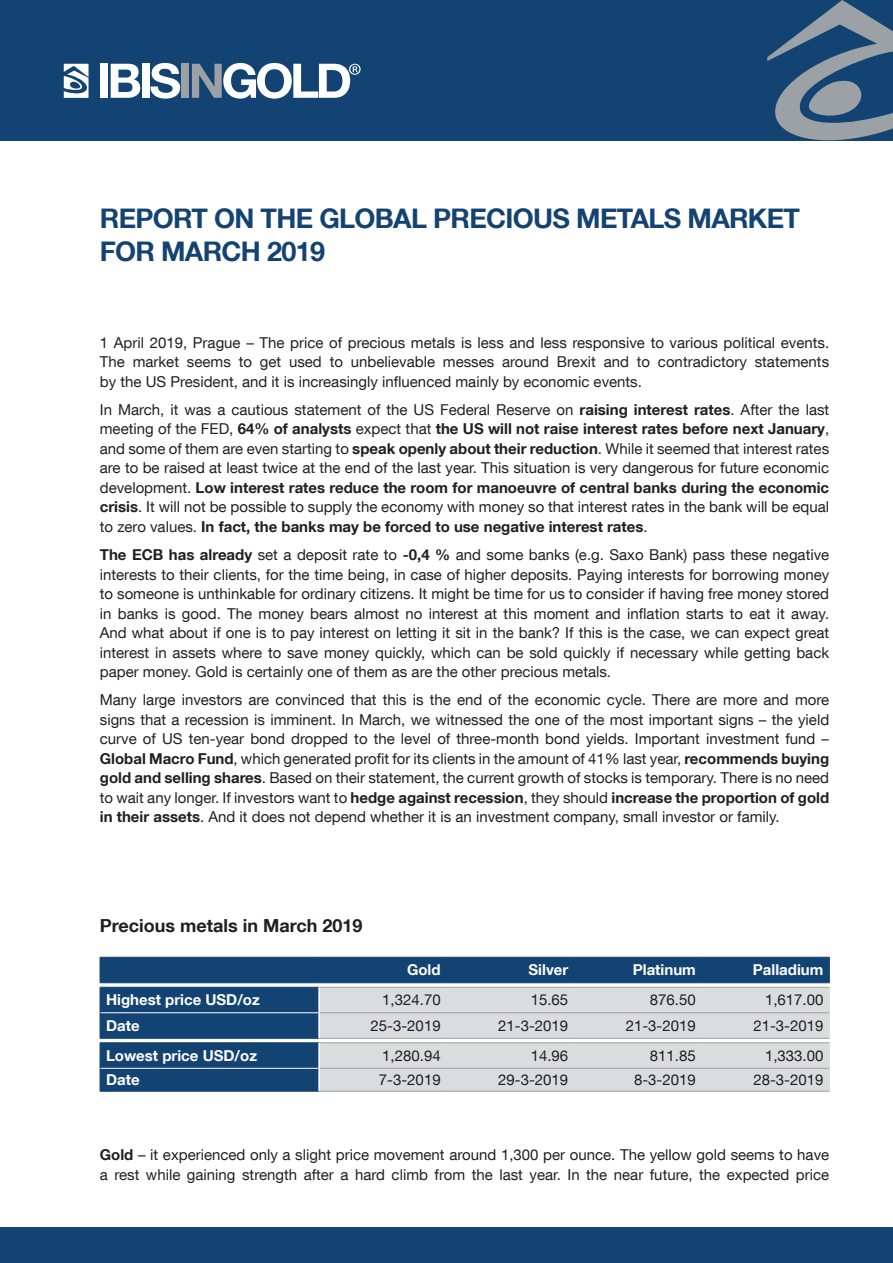
<style>
.page{position:relative;width:893px;height:1263px;background:#fff}
.page>*{position:absolute;margin:0;border:0;box-sizing:border-box;transform-origin:0 0}
.t1{font:700 27px/32.4px "Helvetica Neue LT Com";letter-spacing:-.025em;color:#134372}
.t2{font:700 18px "Helvetica Neue LT Com";color:#231f20}
.t3{font:15px/19.5px "Helvetica Neue LT Com";color:#231f20;text-align:justify}
.t4{font:700 15px "Helvetica Neue LT Com";color:#fff}
.s1{font-weight:700}
</style>
<div class="page">
<div style="left:0;top:0;width:893px;height:140px;background:#134372"></div>
<div style="left:181px;top:64px;width:8px;height:34px;background:#9ba1a4"></div>
<div style="left:100px;top:64px;width:8px;height:34px;background:#fff"></div>
<svg style="left:111px;top:64px;width:29px;height:34px"></svg>
<div style="left:142px;top:64px;width:8px;height:34px;background:#fff"></div>
<svg style="left:150px;top:63px;width:30px;height:36px"></svg>
<svg style="left:64px;top:64px;width:25px;height:34px"></svg>
<svg style="left:192px;top:63px;width:169px;height:36px"></svg>
<svg style="left:767px;top:0;width:126px;height:141px"></svg>
<div style="left:0;top:1227px;width:893px;height:36px;background:#134372"></div>
<svg style="left:101px;top:958px;width:728px;height:133px;background:#26527d"></svg>
<svg style="left:319px;top:988px;width:510px;height:103px;background:#dadcdd"></svg>
<hr style="left:100px;top:1012px;width:218px;height:1px;background:#fff">
<hr style="left:100px;top:1068px;width:218px;height:1px;background:#fff">
<hr style="left:100px;top:1042px;width:219px;height:1px;background:#134372">
<hr style="left:100px;top:1091px;width:219px;height:1px;background:#134372">
<hr style="left:100px;top:987px;width:219px;height:1px;background:#134372">
<hr style="left:100px;top:1038px;width:219px;height:1px;background:#134372">
<hr style="left:319px;top:987px;width:128px;height:1px;background:#9ba1a4">
<hr style="left:447px;top:987px;width:127px;height:1px;background:#9ba1a4">
<hr style="left:574px;top:987px;width:128px;height:1px;background:#9ba1a4">
<hr style="left:702px;top:987px;width:128px;height:1px;background:#9ba1a4">
<hr style="left:320px;top:1012px;width:127px;height:1px;background:#9ba1a4">
<hr style="left:447px;top:1012px;width:127px;height:1px;background:#9ba1a4">
<hr style="left:574px;top:1012px;width:128px;height:1px;background:#9ba1a4">
<hr style="left:702px;top:1012px;width:127px;height:1px;background:#9ba1a4">
<hr style="left:319px;top:1038px;width:128px;height:1px;background:#9ba1a4">
<hr style="left:447px;top:1038px;width:127px;height:1px;background:#9ba1a4">
<hr style="left:574px;top:1038px;width:128px;height:1px;background:#9ba1a4">
<hr style="left:702px;top:1038px;width:128px;height:1px;background:#9ba1a4">
<hr style="left:319px;top:1042px;width:128px;height:1px;background:#9ba1a4">
<hr style="left:447px;top:1042px;width:127px;height:1px;background:#9ba1a4">
<hr style="left:574px;top:1042px;width:128px;height:1px;background:#9ba1a4">
<hr style="left:702px;top:1042px;width:128px;height:1px;background:#9ba1a4">
<hr style="left:320px;top:1068px;width:127px;height:1px;background:#9ba1a4">
<hr style="left:447px;top:1068px;width:127px;height:1px;background:#9ba1a4">
<hr style="left:574px;top:1068px;width:128px;height:1px;background:#9ba1a4">
<hr style="left:702px;top:1068px;width:127px;height:1px;background:#9ba1a4">
<hr style="left:319px;top:1091px;width:128px;height:1px;background:#9ba1a4">
<hr style="left:447px;top:1091px;width:127px;height:1px;background:#9ba1a4">
<hr style="left:574px;top:1091px;width:128px;height:1px;background:#9ba1a4">
<hr style="left:702px;top:1091px;width:128px;height:1px;background:#9ba1a4">
<hr style="left:100px;top:957px;width:219px;height:1px;background:#134372">
<hr style="left:319px;top:957px;width:128px;height:1px;background:#134372">
<hr style="left:447px;top:957px;width:127px;height:1px;background:#134372">
<hr style="left:574px;top:957px;width:128px;height:1px;background:#134372">
<hr style="left:702px;top:957px;width:128px;height:1px;background:#134372">
<hr style="left:100px;top:982px;width:219px;height:1px;background:#134372">
<hr style="left:319px;top:982px;width:128px;height:1px;background:#134372">
<hr style="left:447px;top:982px;width:127px;height:1px;background:#134372">
<hr style="left:574px;top:982px;width:128px;height:1px;background:#134372">
<hr style="left:702px;top:982px;width:128px;height:1px;background:#134372">
<hr style="left:318px;top:987px;width:2px;height:26px;background:#fff">
<hr style="left:318px;top:1013px;width:2px;height:25px;background:#fff">
<hr style="left:318px;top:1043px;width:2px;height:25px;background:#fff">
<hr style="left:318px;top:1068px;width:2px;height:23px;background:#fff">
<svg style="left:829px;top:957px;width:1px;height:134px"></svg>
<svg style="left:100px;top:958px;width:1px;height:133px"></svg>
<h1 class="t1" style="left:100px;top:202px;width:702px">REPORT ON THE GLOBAL PRECIOUS METALS MARKET<br>FOR MARCH 2019</h1>
<p class="t3" style="left:100px;top:332px;width:731px">1 April 2019, Prague – The price of precious metals is less and less responsive to various political events.<br>The market seems to get used to unbelievable messes around Brexit and to contradictory statements by the US President, and it is increasingly influenced mainly by economic events.</p>
<p class="t3" style="left:100px;top:399px;width:731px">In March, it was a cautious statement of the US Federal Reserve on <span class="s1">raising interest rates</span>. After the last meeting of the FED, <span class="s1">64% of analysts</span> expect that <span class="s1">the US will not raise interest rates before next January</span>, and some of them are even starting to <span class="s1">speak openly about their reduction</span>. While it seemed that interest rates are to be raised at least twice at the end of the last year. This situation is very dangerous for future economic development. <span class="s1">Low interest rates reduce the room for manoeuvre of central banks during the economic crisis</span>. It will not be possible to supply the economy with money so that interest rates in the bank will be equal to zero values. <span class="s1">In fact, the banks may be forced to use negative interest rates</span>.</p>
<p class="t3" style="left:100px;top:544px;width:731px"><span class="s1">The ECB has already</span> set a deposit rate to <span class="s1">-0,4 %</span> and some banks (e.g. Saxo Bank) pass these negative interests to their clients, for the time being, in case of higher deposits. Paying interests for borrowing money to someone is unthinkable for ordinary citizens. It might be time for us to consider if having free money stored in banks is good. The money bears almost no interest at this moment and inflation starts to eat it away.<br>And what about if one is to pay interest on letting it sit in the bank? If this is the case, we can expect great interest in assets where to save money quickly, which can be sold quickly if necessary while getting back paper money. Gold is certainly one of them as are the other precious metals.</p>
<p class="t3" style="left:100px;top:689px;width:731px">Many large investors are convinced that this is the end of the economic cycle. There are more and more signs that a recession is imminent. In March, we witnessed the one of the most important signs – the yield curve of US ten-year bond dropped to the level of three-month bond yields. Important investment fund – <span class="s1">Global Macro Fund</span>, which generated profit for its clients in the amount of 41% last year, <span class="s1">recommends buying gold and selling shares</span>. Based on their statement, the current growth of stocks is temporary. There is no need to wait any longer. If investors want to <span class="s1">hedge against recession</span>, they should <span class="s1">increase the proportion of gold in their assets</span>. And it does not depend whether it is an investment company, small investor or family.</p>
<p class="t2" style="left:100px;top:915px;width:264px">Precious metals in March 2019</p>
<p class="t4" style="left:407px;top:960px;width:35px">Gold</p>
<p class="t4" style="left:528px;top:960px;width:41px">Silver</p>
<p class="t4" style="left:633px;top:960px;width:65px">Platinum</p>
<p class="t4" style="left:753px;top:960px;width:72px">Palladium</p>
<p class="t4" style="left:106px;top:990px;width:155px">Highest price USD/oz</p>
<p class="t3" style="left:382px;top:990px;width:60px">1,324.70</p>
<p class="t3" style="left:531px;top:990px;width:39px">15.65</p>
<p class="t3" style="left:650px;top:990px;width:47px">876.50</p>
<p class="t3" style="left:765px;top:990px;width:60px">1,617.00</p>
<p class="t4" style="left:106px;top:1016px;width:35px">Date</p>
<p class="t3" style="left:371px;top:1015px;width:72px">25-3-2019</p>
<p class="t3" style="left:498px;top:1015px;width:72px">21-3-2019</p>
<p class="t3" style="left:626px;top:1015px;width:72px">21-3-2019</p>
<p class="t3" style="left:753px;top:1015px;width:72px">21-3-2019</p>
<p class="t4" style="left:106px;top:1046px;width:153px">Lowest price USD/oz</p>
<p class="t3" style="left:382px;top:1045px;width:60px">1,280.94</p>
<p class="t3" style="left:531px;top:1045px;width:39px">14.96</p>
<p class="t3" style="left:650px;top:1045px;width:47px">811.85</p>
<p class="t3" style="left:765px;top:1045px;width:60px">1,333.00</p>
<p class="t4" style="left:106px;top:1070px;width:35px">Date</p>
<p class="t3" style="left:379px;top:1070px;width:63px">7-3-2019</p>
<p class="t3" style="left:498px;top:1070px;width:72px">29-3-2019</p>
<p class="t3" style="left:634px;top:1070px;width:63px">8-3-2019</p>
<p class="t3" style="left:753px;top:1070px;width:72px">28-3-2019</p>
<p class="t3" style="left:100px;top:1145px;width:731px"><span class="s1">Gold</span> – it experienced only a slight price movement around 1,300 per ounce. The yellow gold seems to have a rest while gaining strength after a hard climb from the last year. In the near future, the expected price</p>
</div>
